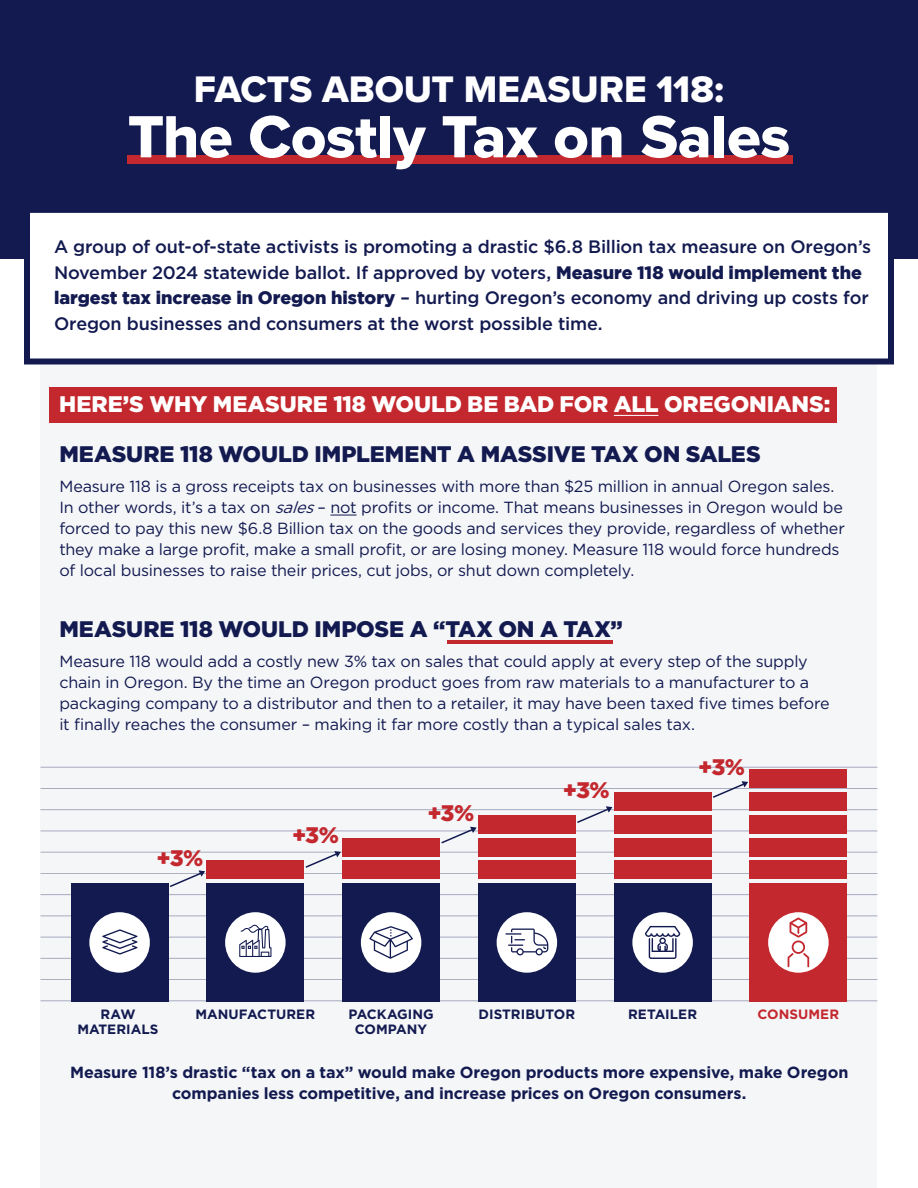
<style>
.page{position:relative;width:918px;height:1188px;background:#fff}
.page>*{position:absolute;margin:0;border:0;box-sizing:border-box;transform-origin:0 0}
.t1{font:61.65px "Proxima Nova Extrabld";letter-spacing:-.01em;color:#fff}
.t2{font:38.4px "Proxima Nova Extrabld";letter-spacing:-.005em;color:#fff}
.t3{font:900 22.5px "Gotham";letter-spacing:-.005em;color:#121a50}
.t4{font:900 22.5px "Gotham";letter-spacing:-.01em;color:#fff}
.t5{font:900 22.5px "Gotham";color:#c3282e}
.t6{font:500 18px/25.5px "Gotham";letter-spacing:-.01em;color:#121a50}
.t7{font:16.2px/21px "Gotham";letter-spacing:-.01em;color:#121a50}
.t8{font:700 16.2px/21px "Gotham";letter-spacing:-.005em;color:#121a50;text-align:center}
.t9{font:700 13.5px/15px "Gotham";color:#121a50;text-align:center}
.t10{font:700 13.5px "Gotham";letter-spacing:.005em;color:#c3282e}
.s1{font-weight:900}
.s2{font-style:italic}
</style>
<div class="page">
<div style="left:40px;top:324px;width:838px;height:864px;background:#f5f6f8"></div>
<div style="left:49px;top:387px;width:788px;height:35px;background:#c3282e"></div>
<div style="left:0;top:0;width:918px;height:258px;background:#121a50"></div>
<div style="left:127px;top:155px;width:666px;height:9px;background:#c3282e"></div>
<svg style="left:330px;top:515px;width:27px;height:1px"></svg>
<hr style="left:614px;top:415px;width:44px;height:1px;background:#fff">
<hr style="left:447px;top:640px;width:166px;height:3px;background:#c3282e">
<div style="left:24px;top:207px;width:870px;height:157px;background:#fff;border:6px solid #121a50"></div>
<hr style="left:40px;top:767px;width:838px;height:1px;background:#121a50">
<hr style="left:40px;top:788px;width:838px;height:1px;background:#121a50">
<hr style="left:40px;top:809px;width:838px;height:1px;background:#121a50">
<hr style="left:40px;top:831px;width:838px;height:1px;background:#121a50">
<hr style="left:40px;top:852px;width:838px;height:1px;background:#121a50">
<hr style="left:40px;top:873px;width:838px;height:1px;background:#121a50">
<hr style="left:40px;top:894px;width:838px;height:1px;background:#121a50">
<hr style="left:40px;top:916px;width:838px;height:1px;background:#121a50">
<hr style="left:40px;top:937px;width:838px;height:1px;background:#121a50">
<hr style="left:40px;top:958px;width:838px;height:1px;background:#121a50">
<hr style="left:40px;top:979px;width:838px;height:1px;background:#121a50">
<hr style="left:40px;top:1001px;width:838px;height:1px;background:#121a50">
<div style="left:71px;top:883px;width:97px;height:119px;background:#121a50"></div>
<div style="left:207px;top:883px;width:97px;height:119px;background:#121a50"></div>
<div style="left:343px;top:883px;width:97px;height:119px;background:#121a50"></div>
<div style="left:478px;top:883px;width:97px;height:119px;background:#121a50"></div>
<div style="left:614px;top:883px;width:97px;height:119px;background:#121a50"></div>
<div style="left:750px;top:883px;width:97px;height:119px;background:#c3282e"></div>
<div style="left:89px;top:912px;width:61px;height:61px;background:#fff;border-radius:50%"></div>
<svg style="left:102px;top:929px;width:35px;height:26px"></svg>
<div style="left:361px;top:912px;width:60px;height:61px;background:#fff;border-radius:50%"></div>
<svg style="left:369px;top:926px;width:44px;height:33px"></svg>
<div style="left:225px;top:912px;width:61px;height:61px;background:#fff;border-radius:50%"></div>
<svg style="left:239px;top:925px;width:32px;height:32px"></svg>
<div style="left:497px;top:912px;width:60px;height:61px;background:#fff;border-radius:50%"></div>
<svg style="left:505px;top:929px;width:43px;height:26px"></svg>
<div style="left:632px;top:912px;width:61px;height:61px;background:#fff;border-radius:50%"></div>
<svg style="left:645px;top:926px;width:35px;height:33px"></svg>
<div style="left:768px;top:912px;width:61px;height:61px;background:#fff;border-radius:50%"></div>
<svg style="left:788px;top:918px;width:21px;height:49px"></svg>
<div style="left:750px;top:769px;width:97px;height:19px;background:#c3282e"></div>
<div style="left:750px;top:792px;width:97px;height:19px;background:#c3282e"></div>
<div style="left:614px;top:792px;width:97px;height:19px;background:#c3282e"></div>
<div style="left:750px;top:815px;width:97px;height:19px;background:#c3282e"></div>
<div style="left:614px;top:815px;width:97px;height:19px;background:#c3282e"></div>
<div style="left:478px;top:815px;width:97px;height:19px;background:#c3282e"></div>
<div style="left:750px;top:861px;width:97px;height:18px;background:#c3282e"></div>
<div style="left:614px;top:861px;width:97px;height:18px;background:#c3282e"></div>
<div style="left:478px;top:861px;width:97px;height:18px;background:#c3282e"></div>
<div style="left:343px;top:861px;width:97px;height:18px;background:#c3282e"></div>
<div style="left:207px;top:861px;width:97px;height:18px;background:#c3282e"></div>
<div style="left:750px;top:838px;width:97px;height:19px;background:#c3282e"></div>
<div style="left:614px;top:838px;width:97px;height:19px;background:#c3282e"></div>
<div style="left:478px;top:838px;width:97px;height:19px;background:#c3282e"></div>
<div style="left:343px;top:838px;width:97px;height:19px;background:#c3282e"></div>
<svg style="left:168px;top:870px;width:37px;height:18px"></svg>
<svg style="left:304px;top:851px;width:37px;height:17px"></svg>
<svg style="left:440px;top:827px;width:37px;height:17px"></svg>
<svg style="left:575px;top:806px;width:37px;height:18px"></svg>
<svg style="left:711px;top:781px;width:37px;height:18px"></svg>
<h2 class="t2" style="left:194px;top:61px;width:532px">FACTS ABOUT MEASURE 118:</h2>
<h1 class="t1" style="left:128px;top:91px;width:664px">The Costly Tax on Sales</h1>
<p class="t6" style="left:54px;top:234px;width:819px">A group of out-of-state activists is promoting a drastic $6.8 Billion tax measure on Oregon’s November 2024 statewide ballot. If approved by voters, <span class="s1">Measure 118 would implement the largest tax increase in Oregon history</span> – hurting Oregon’s economy and driving up costs for Oregon businesses and consumers at the worst possible time.</p>
<h3 class="t4" style="left:59px;top:391px;width:773px">HERE’S WHY MEASURE 118 WOULD BE BAD FOR ALL OREGONIANS:</h3>
<h3 class="t3" style="left:59px;top:441px;width:703px">MEASURE 118 WOULD IMPLEMENT A MASSIVE TAX ON SALES</h3>
<p class="t7" style="left:59px;top:475px;width:787px">Measure 118 is a gross receipts tax on businesses with more than $25 million in annual Oregon sales.<br>In other words, it’s a tax on <span class="s2">sales</span>– not profits or income. That means businesses in Oregon would be forced to pay this new $6.8 Billion tax on the goods and services they provide, regardless of whether they make a large profit, make a small profit, or are losing money. Measure 118 would force hundreds of local businesses to raise their prices, cut jobs, or shut down completely.</p>
<h3 class="t3" style="left:59px;top:616px;width:565px">MEASURE 118 WOULD IMPOSE A “TAX ON A TAX”</h3>
<p class="t7" style="left:59px;top:651px;width:772px">Measure 118 would add a costly new 3% tax on sales that could apply at every step of the supply chain in Oregon. By the time an Oregon product goes from raw materials to a manufacturer to a packaging company to a distributor and then to a retailer, it may have been taxed five times before it finally reaches the consumer – making it far more costly than a typical sales tax.</p>
<h3 class="t5" style="left:157px;top:845px;width:48px">+3%</h3>
<h3 class="t5" style="left:292px;top:823px;width:48px">+3%</h3>
<h3 class="t5" style="left:427px;top:800px;width:48px">+3%</h3>
<h3 class="t5" style="left:563px;top:777px;width:48px">+3%</h3>
<h3 class="t5" style="left:698px;top:754px;width:48px">+3%</h3>
<p class="t9" style="left:77px;top:1007px;width:83px">RAW<br>MATERIALS</p>
<p class="t9" style="left:348px;top:1007px;width:87px">PACKAGING</p>
<p class="t9" style="left:628px;top:1007px;width:71px">RETAILER</p>
<p class="t10" style="left:758px;top:1005px;width:83px">CONSUMER</p>
<p class="t9" style="left:195px;top:1007px;width:121px">MANUFACTURER</p>
<p class="t9" style="left:479px;top:1007px;width:98px">DISTRIBUTOR</p>
<p class="t9" style="left:355px;top:1022px;width:74px">COMPANY</p>
<p class="t8" style="left:70px;top:1062px;width:780px">Measure 118’s drastic “tax on a tax” would make Oregon products more expensive, make Oregon companies less competitive, and increase prices on Oregon consumers.</p>
</div>
